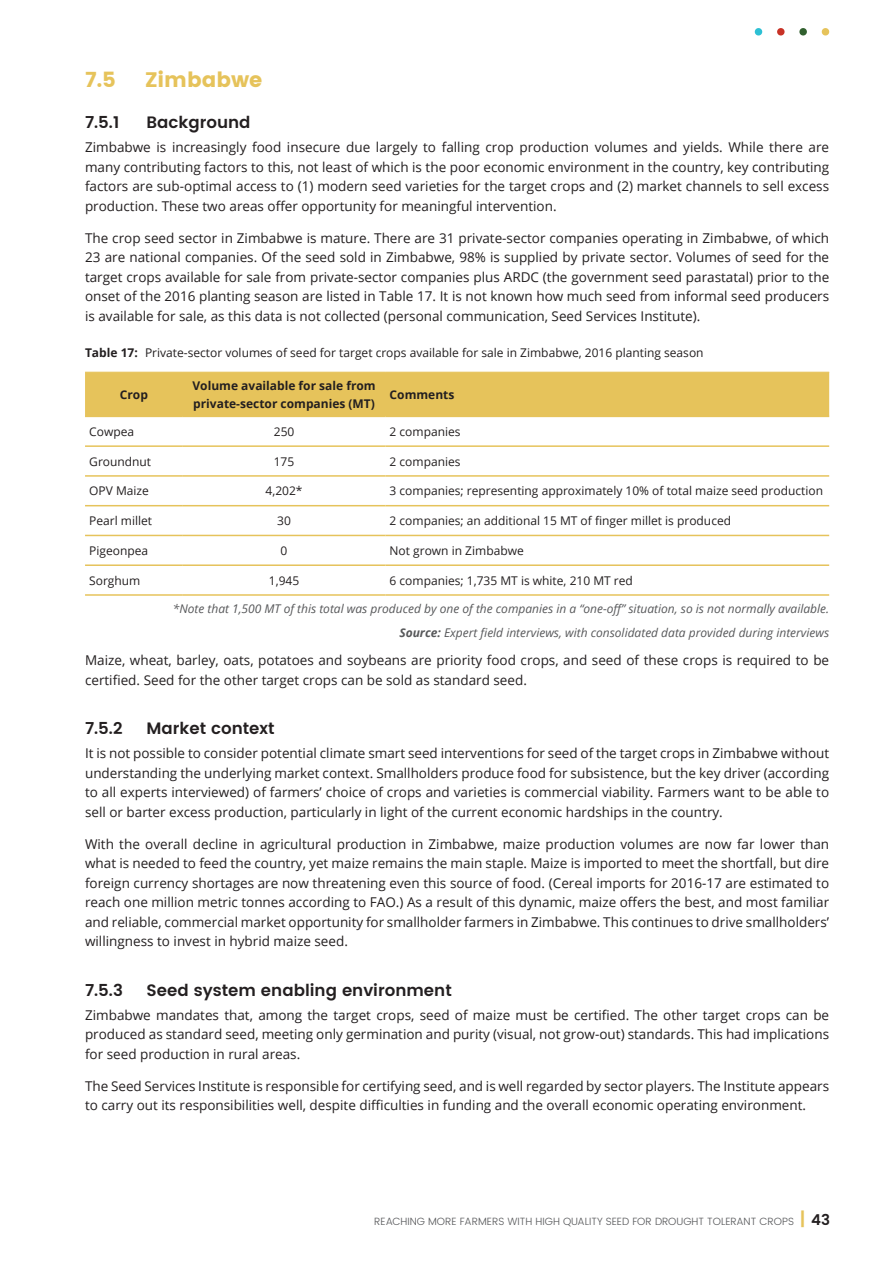
<style>
.page{position:relative;width:893px;height:1263px;background:#fff}
.page>*{position:absolute;margin:0;border:0;box-sizing:border-box;transform-origin:0 0}
.t1{font:21px "Poppins";color:#e6c35b}
.H_sub{font:600 16.5px "Poppins";color:#231f20}
.Body_text{font:13.5px/19.5px "Open Sans";color:#231f20;text-align:justify}
.Table_Heading{font:12px "Open Sans";color:#231f20}
.Source{font:italic 12px "Open Sans";color:#57585a}
.Table_Header_text{font:700 12px/18px "Open Sans";color:#231f20}
.t2{font:300 10.5px "Poppins";color:#57585a}
.s1{font-weight:700}
.s2{font-weight:600;font-size:18px;color:#e6c35b}
.s3{font-weight:600;font-size:15px;color:#231f20}
</style>
<div class="page">
<div style="left:85px;top:373px;width:744px;height:43px;background:#e6c35b"></div>
<hr style="left:85px;top:372px;width:98px;height:1px;background:#e6c35b">
<hr style="left:85px;top:416px;width:98px;height:1px;background:#e6c35b">
<hr style="left:183px;top:372px;width:202px;height:1px;background:#e6c35b">
<hr style="left:183px;top:416px;width:202px;height:1px;background:#e6c35b">
<hr style="left:385px;top:372px;width:444px;height:1px;background:#e6c35b">
<hr style="left:385px;top:416px;width:444px;height:1px;background:#e6c35b">
<hr style="left:85px;top:445px;width:98px;height:2px;background:#e6c35b">
<hr style="left:183px;top:445px;width:202px;height:2px;background:#e6c35b">
<hr style="left:385px;top:445px;width:444px;height:2px;background:#e6c35b">
<hr style="left:85px;top:475px;width:98px;height:2px;background:#e6c35b">
<hr style="left:183px;top:475px;width:202px;height:2px;background:#e6c35b">
<hr style="left:385px;top:475px;width:444px;height:2px;background:#e6c35b">
<hr style="left:85px;top:505px;width:98px;height:1px;background:#e6c35b">
<hr style="left:183px;top:505px;width:202px;height:1px;background:#e6c35b">
<hr style="left:385px;top:505px;width:444px;height:1px;background:#e6c35b">
<hr style="left:85px;top:535px;width:98px;height:1px;background:#e6c35b">
<hr style="left:183px;top:535px;width:202px;height:1px;background:#e6c35b">
<hr style="left:385px;top:535px;width:444px;height:1px;background:#e6c35b">
<hr style="left:85px;top:564px;width:98px;height:2px;background:#e6c35b">
<hr style="left:183px;top:564px;width:202px;height:2px;background:#e6c35b">
<hr style="left:385px;top:564px;width:444px;height:2px;background:#e6c35b">
<hr style="left:85px;top:594px;width:98px;height:2px;background:#e6c35b">
<hr style="left:183px;top:594px;width:202px;height:2px;background:#e6c35b">
<hr style="left:385px;top:594px;width:444px;height:2px;background:#e6c35b">
<svg style="left:755px;top:28px;width:7px;height:8px"></svg>
<svg style="left:799px;top:28px;width:8px;height:8px"></svg>
<svg style="left:777px;top:28px;width:7px;height:8px"></svg>
<svg style="left:822px;top:28px;width:7px;height:8px"></svg>
<h2 class="t1" style="left:85px;top:68px;width:32px">7.5</h2>
<h2 class="t1" style="left:145px;top:68px;width:119px">Zimbabwe</h2>
<p class="H_sub" style="left:85px;top:110px;width:36px">7.5.1</p>
<p class="H_sub" style="left:147px;top:110px;width:106px">Background</p>
<p class="Body_text" style="left:85px;top:137px;width:746px">Zimbabwe is increasingly food insecure due largely to falling crop production volumes and yields. While there are many contributing factors to this, not least of which is the poor economic environment in the country, key contributing factors are sub-optimal access to (1) modern seed varieties for the target crops and (2) market channels to sell excess production. These two areas offer opportunity for meaningful intervention.</p>
<p class="Body_text" style="left:85px;top:228px;width:746px">The crop seed sector in Zimbabwe is mature. There are 31 private-sector companies operating in Zimbabwe, of which 23 are national companies. Of the seed sold in Zimbabwe, 98% is supplied by private sector. Volumes of seed for the target crops available for sale from private-sector companies plus ARDC (the government seed parastatal) prior to the onset of the 2016 planting season are listed in Table 17. It is not known how much seed from informal seed producers is available for sale, as this data is not collected (personal communication, Seed Services Institute).</p>
<p class="Table_Heading" style="left:85px;top:345px;width:620px"><span class="s1">Table 17:</span> Private-sector volumes of seed for target crops available for sale in Zimbabwe, 2016 planting season</p>
<p class="Table_Header_text" style="left:120px;top:385px;width:30px">Crop</p>
<p class="Table_Header_text" style="left:193px;top:376px;width:185px">Volume available for sale from private-sector companies (MT)</p>
<p class="Table_Header_text" style="left:390px;top:385px;width:66px">Comments</p>
<p class="Table_Heading" style="left:89px;top:423px;width:46px">Cowpea</p>
<p class="Table_Heading" style="left:274px;top:423px;width:22px">250</p>
<p class="Table_Heading" style="left:390px;top:423px;width:72px">2 companies</p>
<p class="Table_Heading" style="left:89px;top:453px;width:63px">Groundnut</p>
<p class="Table_Heading" style="left:274px;top:453px;width:22px">175</p>
<p class="Table_Heading" style="left:390px;top:453px;width:72px">2 companies</p>
<p class="Table_Heading" style="left:89px;top:483px;width:61px">OPV Maize</p>
<p class="Table_Heading" style="left:266px;top:483px;width:39px">4,202*</p>
<p class="Table_Heading" style="left:390px;top:483px;width:435px">3 companies; representing approximately 10% of total maize seed production</p>
<p class="Table_Heading" style="left:89px;top:513px;width:64px">Pearl millet</p>
<p class="Table_Heading" style="left:277px;top:513px;width:15px">30</p>
<p class="Table_Heading" style="left:390px;top:513px;width:343px">2 companies; an additional 15 MT of finger millet is produced</p>
<p class="Table_Heading" style="left:89px;top:542px;width:60px">Pigeonpea</p>
<p class="Table_Heading" style="left:281px;top:542px;width:8px">0</p>
<p class="Table_Heading" style="left:390px;top:542px;width:136px">Not grown in Zimbabwe</p>
<p class="Table_Heading" style="left:89px;top:572px;width:53px">Sorghum</p>
<p class="Table_Heading" style="left:269px;top:572px;width:32px">1,945</p>
<p class="Table_Heading" style="left:390px;top:572px;width:245px">6 companies; 1,735 MT is white, 210 MT red</p>
<p class="Source" style="left:173px;top:601px;width:658px">*Note that 1,500 MT of this total was produced by one of the companies in a “one-off” situation, so is not normally available.</p>
<p class="Source" style="left:399px;top:625px;width:431px"><span class="s1">Source:</span> Expert field interviews, with consolidated data provided during interviews</p>
<p class="Body_text" style="left:85px;top:650px;width:746px">Maize, wheat, barley, oats, potatoes and soybeans are priority food crops, and seed of these crops is required to be certified. Seed for the other target crops can be sold as standard seed.</p>
<p class="H_sub" style="left:85px;top:716px;width:39px">7.5.2</p>
<p class="H_sub" style="left:147px;top:716px;width:130px">Market context</p>
<p class="Body_text" style="left:85px;top:743px;width:746px">It is not possible to consider potential climate smart seed interventions for seed of the target crops in Zimbabwe without understanding the underlying market context. Smallholders produce food for subsistence, but the key driver (according to all experts interviewed) of farmers’ choice of crops and varieties is commercial viability. Farmers want to be able to sell or barter excess production, particularly in light of the current economic hardships in the country.</p>
<p class="Body_text" style="left:85px;top:834px;width:746px">With the overall decline in agricultural production in Zimbabwe, maize production volumes are now far lower than what is needed to feed the country, yet maize remains the main staple. Maize is imported to meet the shortfall, but dire foreign currency shortages are now threatening even this source of food. (Cereal imports for 2016-17 are estimated to reach one million metric tonnes according to FAO.) As a result of this dynamic, maize offers the best, and most familiar and reliable, commercial market opportunity for smallholder farmers in Zimbabwe. This continues to drive smallholders’ willingness to invest in hybrid maize seed.</p>
<p class="H_sub" style="left:85px;top:978px;width:39px">7.5.3</p>
<p class="H_sub" style="left:147px;top:978px;width:307px">Seed system enabling environment</p>
<p class="Body_text" style="left:85px;top:1005px;width:746px">Zimbabwe mandates that, among the target crops, seed of maize must be certified. The other target crops can be produced as standard seed, meeting only germination and purity (visual, not grow-out) standards. This had implications for seed production in rural areas.</p>
<p class="Body_text" style="left:85px;top:1076px;width:746px">The Seed Services Institute is responsible for certifying seed, and is well regarded by sector players. The Institute appears to carry out its responsibilities well, despite difficulties in funding and the overall economic operating environment.</p>
<p class="t2" style="left:374px;top:1213px;width:457px">REACHING MORE FARMERS WITH HIGH QUALITY SEED FOR DROUGHT TOLERANT CROPS <span class="s2">|</span> <span class="s3">43</span></p>
</div>
